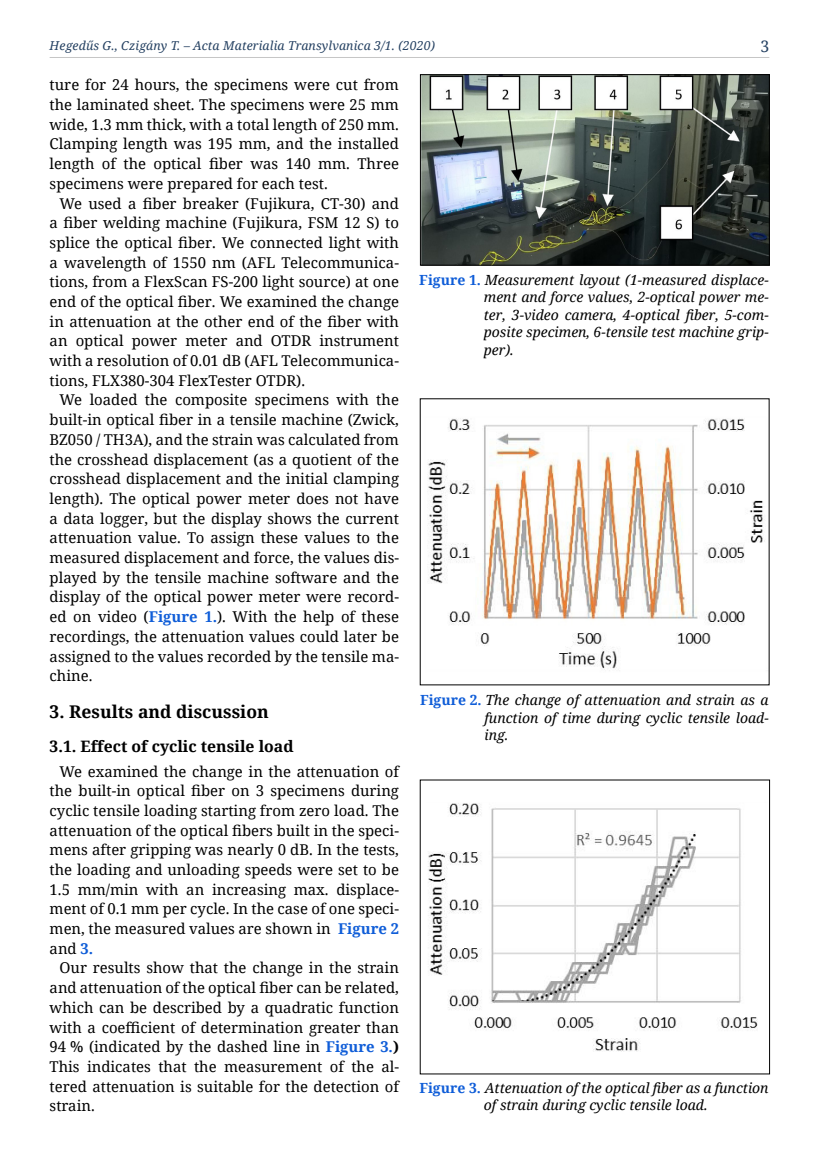
<style>
.page{position:relative;width:819px;height:1161px;background:#fff}
.page>*{position:absolute;margin:0;border:0;box-sizing:border-box;transform-origin:0 0}
.t1{font:700 17.5px "Noto Serif";color:#000}
.t2{font:700 15.75px "Noto Serif";color:#000}
.t3{font:15.75px "Noto Serif";color:#244061}
.t4{font:14.88px/19.8px "Noto Serif";color:#000;text-align:justify}
.t5{font:italic 14px/17.5px "Noto Serif";color:#000;text-align:justify}
.t6{font:italic 12.25px "Noto Serif";letter-spacing:.01em;color:#244061}
.s1{font-weight:700;color:#0f5dd8}
.s2{font-weight:700}
.s3{font-weight:700;font-style:normal;color:#0f5dd8}
</style>
<div class="page">
<hr style="left:50px;top:57px;width:719px;height:1px;background:#c6c6c6">
<img style="left:422px;top:76px;width:345px;height:187px">
<div style="left:420px;top:74px;width:349px;height:191px;border:1px solid #000"></div>
<img style="left:428px;top:418px;width:337px;height:253px">
<img style="left:428px;top:803px;width:330px;height:249px">
<p class="t6" style="left:50px;top:37px;width:387px">Hegedűs G., Czigány T. – Acta Materialia Transylvanica 3/1. (2020)</p>
<p class="t3" style="left:760px;top:35px;width:10px">3</p>
<p class="t4" style="left:50px;top:74px;width:351px">ture for 24 hours, the specimens were cut from the laminated sheet. The specimens were 25 mm wide, 1.3 mm thick, with a total length of 250 mm.<br>Clamping length was 195 mm, and the installed length of the optical fiber was 140 mm. Three specimens were prepared for each test.</p>
<p class="t4" style="left:50px;top:193px;width:351px;text-indent:10px">We used a fiber breaker (Fujikura, CT-30) and a fiber welding machine (Fujikura, FSM 12 S) to splice the optical fiber. We connected light with a wavelength of 1550 nm (AFL Telecommunica&shy;tions, from a FlexScan FS-200 light source) at one end of the optical fiber. We examined the change in attenuation at the other end of the fiber with an optical power meter and OTDR instrument with a resolution of 0.01 dB (AFL Telecommunica&shy;tions, FLX380-304 FlexTester OTDR).</p>
<p class="t4" style="left:50px;top:390px;width:351px;text-indent:10px">We loaded the composite specimens with the built-in optical fiber in a tensile machine (Zwick, BZ050 / TH3A), and the strain was calculated from the crosshead displacement (as a quotient of the crosshead displacement and the initial clamping length). The optical power meter does not have a data logger, but the display shows the current attenuation value. To assign these values to the measured displacement and force, the values dis&shy;played by the tensile machine software and the display of the optical power meter were record&shy;ed on video (<span class="s1">Figure 1.</span>). With the help of these recordings, the attenuation values could later be assigned to the values recorded by the tensile ma&shy;chine.</p>
<p class="t1" style="left:50px;top:699px;width:221px">3. Results and discussion</p>
<p class="t2" style="left:50px;top:735px;width:245px">3.1. Effect of cyclic tensile load</p>
<p class="t4" style="left:50px;top:761px;width:351px;text-indent:10px">We examined the change in the attenuation of the built-in optical fiber on 3 specimens during cyclic tensile loading starting from zero load. The attenuation of the optical fibers built in the speci&shy;mens after gripping was nearly 0 dB. In the tests, the loading and unloading speeds were set to be 1.5 mm/min with an increasing max. displace&shy;ment of 0.1 mm per cycle. In the case of one speci&shy;men, the measured values are shown in <span class="s1">Figure 2 </span>and <span class="s1">3.</span></p>
<p class="t4" style="left:50px;top:957px;width:351px;text-indent:10px">Our results show that the change in the strain and attenuation of the optical fiber can be related, which can be described by a quadratic function with a coefficient of determination greater than 94 % (indicated by the dashed line in <span class="s1">Figure 3.</span><span class="s2">)<br></span>This indicates that the measurement of the al&shy;tered attenuation is suitable for the detection of strain.</p>
<p class="t5" style="left:484px;top:270px;width:286px;text-indent:-64px"><span class="s3">Figure 1.</span> Measurement layout (1-measured displace&shy;ment and force values, 2-optical power me&shy;ter, 3-video camera, 4-optical fiber, 5-com&shy;posite specimen, 6-tensile test machine grip&shy;per).</p>
<p class="t5" style="left:484px;top:691px;width:286px;text-indent:-64px"><span class="s3">Figure 2.</span> The change of attenuation and strain as a function of time during cyclic tensile load&shy;ing.</p>
<p class="t5" style="left:419px;top:1078px;width:351px;text-align:center"><span class="s3">Figure 3.</span> Attenuation of the optical fiber as a function of strain during cyclic tensile load.</p>
</div>
